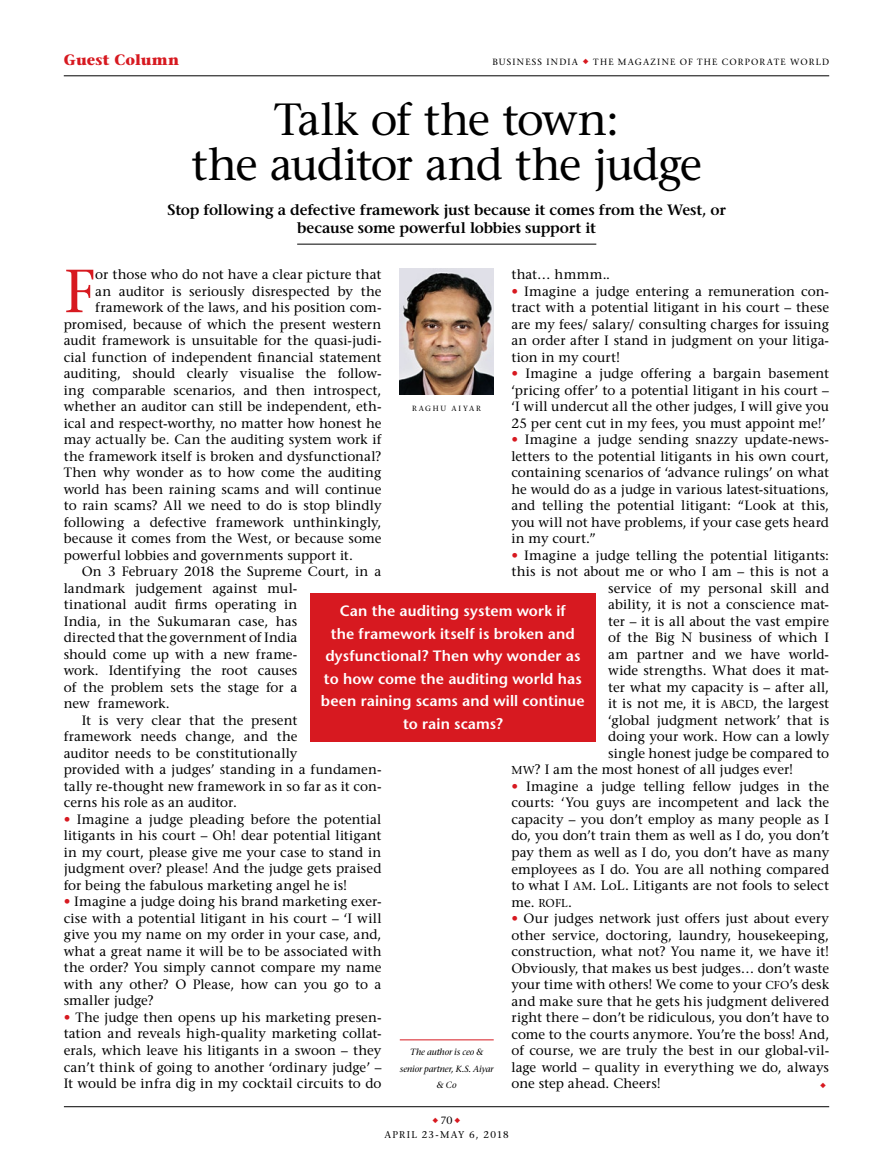
<style>
.page{position:relative;width:893px;height:1170px;background:#fff}
.page>*{position:absolute;margin:0;border:0;box-sizing:border-box;transform-origin:0 0}
.t1{font:60.6px "Stone Serif";color:#d71920}
.t2{font:45px/45px "Stone Serif";color:#000;text-align:center}
.t3{font:600 15px/22.5px "Stone Sans";letter-spacing:.01em;color:#fff;text-align:center}
.t4{font:600 15px/18px "Stone Serif";letter-spacing:-.015em;color:#000;text-align:center}
.t5{font:700 15px "Stone Serif";letter-spacing:.005em;color:#d71920}
.t6{font:13.5px/16.5px "Stone Serif";letter-spacing:-.01em;color:#000;text-align:justify}
.t7{font:10.5px "Stone Serif";color:#000}
.t8{font:9.75px "Stone Serif";letter-spacing:.13em;color:#000}
.t9{font:9px "Stone Serif";letter-spacing:.135em;color:#000}
.t10{font:italic 9px/16.5px "Stone Serif";letter-spacing:-.01em;color:#000;text-align:center}
.t11{font:7.5px "Stone Serif";color:#000}
.s1{color:#d71920}
.s2{font-family:"Stone Serif SC850";font-size:11.55px}
</style>
<div class="page">
<hr style="left:64px;top:76px;width:765px;height:1px;background:#000">
<hr style="left:64px;top:1106px;width:765px;height:1px;background:#000">
<hr style="left:297px;top:244px;width:299px;height:1px;background:#000">
<hr style="left:400px;top:1039px;width:94px;height:1px;background:#d71920">
<img style="left:399px;top:269px;width:94px;height:125px">
<div style="left:310px;top:592px;width:286px;height:149px;background:#d71920"></div>
<p class="t5" style="left:64px;top:50px;width:117px">Guest Column</p>
<p class="t9" style="left:492px;top:56px;width:338px">Business India <span class="s1">◆</span> the magazine of the corporate world</p>
<h2 class="t2" style="left:191px;top:97px;width:513px">Talk of the town:<br>the auditor and the judge</h2>
<p class="t4" style="left:168px;top:201px;width:560px">Stop following a defective framework just because it comes from the West, or because some powerful lobbies support it</p>
<p class="t6" style="left:511px;top:266px;width:100px">that… hmmm..</p>
<p class="t6" style="left:511px;top:282px;width:319px"><span class="s1">•</span> Imagine a judge entering a remuneration con&shy;tract with a potential litigant in his court – these are my fees/ salary/ consulting charges for issuing an order after I stand in judgment on your litiga&shy;tion in my court!</p>
<p class="t6" style="left:511px;top:365px;width:319px"><span class="s1">•</span> Imagine a judge offering a bargain basement ‘pricing offer’ to a potential litigant in his court – ‘I will undercut all the other judges, I will give you 25 per cent cut in my fees, you must appoint me!’</p>
<p class="t6" style="left:511px;top:431px;width:319px"><span class="s1">•</span> Imagine a judge sending snazzy update-news&shy;letters to the potential litigants in his own court, containing scenarios of ‘advance rulings’ on what he would do as a judge in various latest-situations, and telling the potential litigant: “Look at this, you will not have problems, if your case gets heard in my court.”</p>
<p class="t6" style="left:511px;top:546px;width:319px"><span class="s1">•</span> Imagine a judge telling the potential litigants:</p>
<p class="t6" style="left:511px;top:563px;width:319px">this is not about me or who I am – this is not a</p>
<p class="t6" style="left:608px;top:579px;width:222px">service of my personal skill and</p>
<p class="t6" style="left:608px;top:596px;width:222px">ability, it is not a conscience mat-</p>
<p class="t6" style="left:608px;top:612px;width:222px">ter – it is all about the vast empire</p>
<p class="t6" style="left:608px;top:629px;width:221px">of the Big N business of which I</p>
<p class="t6" style="left:608px;top:645px;width:222px">am partner and we have world-</p>
<p class="t6" style="left:608px;top:662px;width:222px">wide strengths. What does it mat-</p>
<p class="t6" style="left:608px;top:678px;width:222px">ter what my capacity is – after all,</p>
<p class="t6" style="left:608px;top:695px;width:222px">it is not me, it is <span class="s2">ABCD</span>, the largest</p>
<p class="t6" style="left:608px;top:711px;width:222px">‘global judgment network’ that is</p>
<p class="t6" style="left:608px;top:728px;width:222px">doing your work. How can a lowly</p>
<p class="t6" style="left:608px;top:744px;width:222px">single honest judge be compared to</p>
<p class="t6" style="left:511px;top:761px;width:283px"><span class="s2">MW</span>? I am the most honest of all judges ever!</p>
<p class="t6" style="left:511px;top:777px;width:319px"><span class="s1">•</span> Imagine a judge telling fellow judges in the courts: ‘You guys are incompetent and lack the capacity – you don’t employ as many people as I do, you don’t train them as well as I do, you don’t pay them as well as I do, you don’t have as many employees as I do. You are all nothing compared to what I <span class="s2">AM</span>. LoL. Litigants are not fools to select me. <span class="s2">ROFL</span>.</p>
<p class="t6" style="left:511px;top:909px;width:319px"><span class="s1">•</span> Our judges network just offers just about every other service, doctoring, laundry, housekeeping, construction, what not? You name it, we have it!<br>Obviously, that makes us best judges… don’t waste your time with others! We come to your <span class="s2">CFO</span>’s desk and make sure that he gets his judgment delivered right there – don’t be ridiculous, you don’t have to come to the courts anymore. You’re the boss! And, of course, we are truly the best in our global-vil&shy;lage world – quality in everything we do, always one step ahead. Cheers!</p>
<h1 class="t1" style="left:64px;top:254px;width:29px">F</h1>
<p class="t6" style="left:95px;top:266px;width:288px">or those who do not have a clear picture that</p>
<p class="t6" style="left:95px;top:282px;width:288px">an auditor is seriously disrespected by the</p>
<p class="t6" style="left:95px;top:299px;width:288px">framework of the laws, and his position com-</p>
<p class="t6" style="left:64px;top:315px;width:319px">promised, because of which the present western</p>
<p class="t6" style="left:64px;top:332px;width:319px">audit framework is unsuitable for the quasi-judi-</p>
<p class="t6" style="left:64px;top:348px;width:319px">cial function of independent financial statement</p>
<p class="t6" style="left:64px;top:365px;width:319px">auditing, should clearly visualise the follow-</p>
<p class="t6" style="left:64px;top:381px;width:319px">ing comparable scenarios, and then introspect,</p>
<p class="t6" style="left:64px;top:398px;width:319px">whether an auditor can still be independent, eth-</p>
<p class="t6" style="left:64px;top:414px;width:319px">ical and respect-worthy, no matter how honest he</p>
<p class="t6" style="left:64px;top:431px;width:320px">may actually be. Can the auditing system work if</p>
<p class="t6" style="left:64px;top:447px;width:319px">the framework itself is broken and dysfunctional?</p>
<p class="t6" style="left:64px;top:464px;width:319px">Then why wonder as to how come the auditing</p>
<p class="t6" style="left:64px;top:480px;width:319px">world has been raining scams and will continue</p>
<p class="t6" style="left:64px;top:497px;width:319px">to rain scams? All we need to do is stop blindly</p>
<p class="t6" style="left:64px;top:513px;width:319px">following a defective framework unthinkingly,</p>
<p class="t6" style="left:64px;top:530px;width:319px">because it comes from the West, or because some</p>
<p class="t6" style="left:64px;top:546px;width:291px">powerful lobbies and governments support it.</p>
<p class="t6" style="left:82px;top:563px;width:301px">On 3 February 2018 the Supreme Court, in a</p>
<p class="t6" style="left:64px;top:579px;width:235px">landmark judgement against mul-</p>
<p class="t6" style="left:64px;top:596px;width:235px">tinational audit firms operating in</p>
<p class="t6" style="left:64px;top:612px;width:235px">India, in the Sukumaran case, has</p>
<p class="t6" style="left:64px;top:629px;width:235px">directed that the government of India</p>
<p class="t6" style="left:64px;top:645px;width:235px">should come up with a new frame-</p>
<p class="t6" style="left:64px;top:662px;width:235px">work. Identifying the root causes</p>
<p class="t6" style="left:64px;top:678px;width:235px">of the problem sets the stage for a</p>
<p class="t6" style="left:64px;top:695px;width:107px">new framework.</p>
<p class="t6" style="left:82px;top:711px;width:217px">It is very clear that the present</p>
<p class="t6" style="left:64px;top:728px;width:235px">framework needs change, and the</p>
<p class="t6" style="left:64px;top:744px;width:235px">auditor needs to be constitutionally</p>
<p class="t6" style="left:64px;top:761px;width:319px">provided with a judges’ standing in a fundamen-</p>
<p class="t6" style="left:64px;top:777px;width:319px">tally re-thought new framework in so far as it con-</p>
<p class="t6" style="left:64px;top:794px;width:175px">cerns his role as an auditor.</p>
<p class="t6" style="left:64px;top:810px;width:319px"><span class="s1">•</span> Imagine a judge pleading before the potential litigants in his court – Oh! dear potential litigant in my court, please give me your case to stand in judgment over? please! And the judge gets praised for being the fabulous marketing angel he is!</p>
<p class="t6" style="left:64px;top:893px;width:319px"><span class="s1">•</span> Imagine a judge doing his brand marketing exer&shy;cise with a potential litigant in his court – ‘I will give you my name on my order in your case, and, what a great name it will be to be associated with the order? You simply cannot compare my name with any other? O Please, how can you go to a smaller judge?</p>
<p class="t6" style="left:64px;top:1008px;width:319px"><span class="s1">•</span> The judge then opens up his marketing presen&shy;tation and reveals high-quality marketing collat&shy;erals, which leave his litigants in a swoon – they can’t think of going to another ‘ordinary judge’ – It would be infra dig in my cocktail circuits to do</p>
<p class="t11" style="left:412px;top:404px;width:8px">RAGHU</p>
<p class="t11" style="left:452px;top:404px;width:7px">AIYAR</p>
<p class="t3" style="left:321px;top:599px;width:265px">Can the auditing system work if<br>the framework itself is broken and dysfunctional? Then why wonder as to how come the auditing world has been raining scams and will continue to rain scams?</p>
<p class="t10" style="left:400px;top:1043px;width:95px">The author is ceo &amp; senior partner, K.S. Aiyar &amp; Co</p>
<p class="t7" style="left:433px;top:1114px;width:29px"><span class="s1">◆</span>70<span class="s1">◆</span></p>
<p class="t8" style="left:384px;top:1128px;width:126px">april 23-may 6, 2018</p>
</div>
